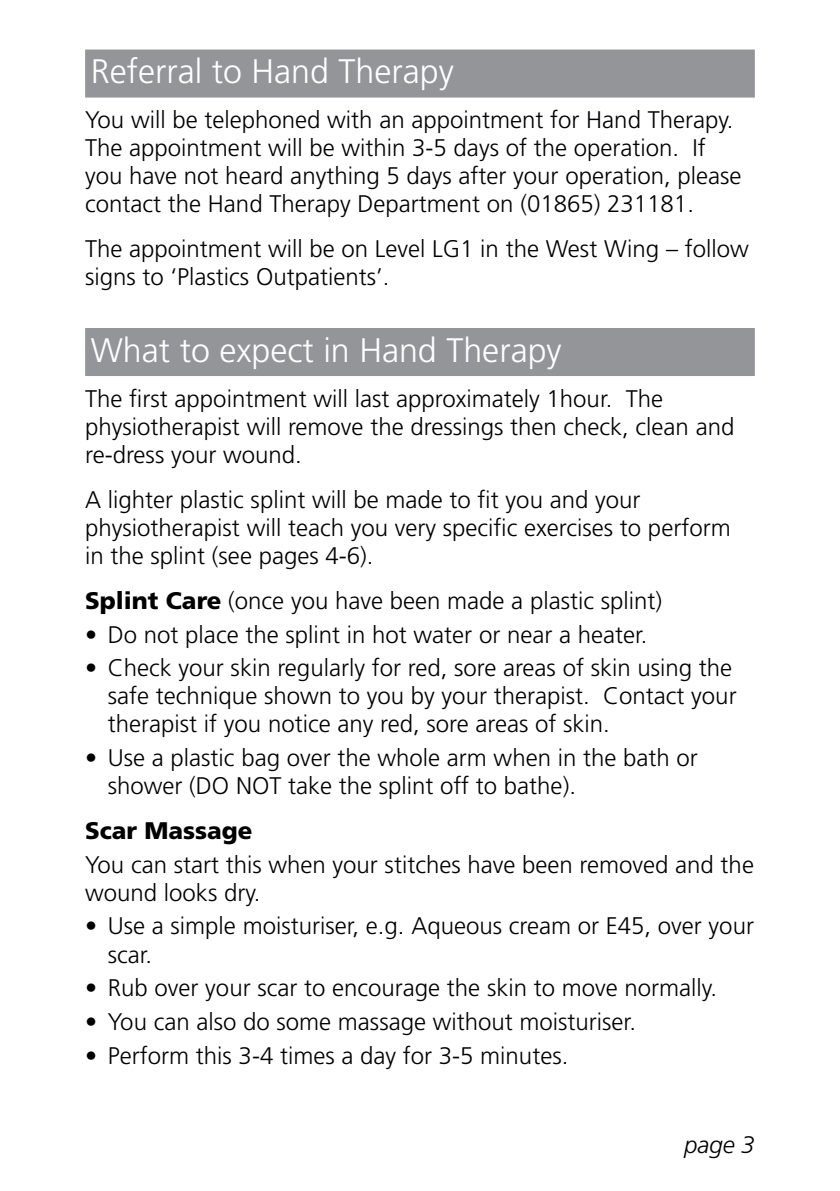
<style>
.page{position:relative;width:840px;height:1191px;background:#fff}
.page>*{position:absolute;margin:0;border:0;box-sizing:border-box;transform-origin:0 0}
.t1{font:300 34px "Frutiger";color:#fff}
.t2{font:300 24px/28px "Frutiger";color:#000}
.t3{font:900 24px "Frutiger";color:#000}
.t4{font:italic 300 24px "Frutiger";color:#000}
.s1{font-weight:900}
</style>
<div class="page">
<div style="left:85px;top:50px;width:669px;height:48px;background:#939598"></div>
<div style="left:85px;top:328px;width:669px;height:48px;background:#939598"></div>
<h1 class="t1" style="left:91px;top:52px;width:364px">Referral to Hand Therapy</h1>
<p class="t2" style="left:85px;top:106px;width:657px">You will be telephoned with an appointment for Hand Therapy.<br>The appointment will be within 3-5 days of the operation. If you have not heard anything 5 days after your operation, please contact the Hand Therapy Department on (01865) 231181.</p>
<p class="t2" style="left:85px;top:235px;width:664px">The appointment will be on Level LG1 in the West Wing – follow signs to ‘Plastics Outpatients’.</p>
<h1 class="t1" style="left:91px;top:331px;width:472px">What to expect in Hand Therapy</h1>
<p class="t2" style="left:85px;top:384px;width:650px">The first appointment will last approximately 1hour. The physiotherapist will remove the dressings then check, clean and re-dress your wound.</p>
<p class="t2" style="left:85px;top:485px;width:646px">A lighter plastic splint will be made to fit you and your physiotherapist will teach you very specific exercises to perform in the splint (see pages 4-6).</p>
<p class="t2" style="left:85px;top:586px;width:578px"><span class="s1">Splint Care</span> (once you have been made a plastic splint)</p>
<p class="t2" style="left:85px;top:620px;width:563px">• Do not place the splint in hot water or near a heater.</p>
<p class="t2" style="left:108px;top:654px;width:630px;text-indent:-23px">• Check your skin regularly for red, sore areas of skin using the safe technique shown to you by your therapist. Contact your therapist if you notice any red, sore areas of skin.</p>
<p class="t2" style="left:108px;top:743px;width:591px;text-indent:-23px">• Use a plastic bag over the whole arm when in the bath or shower (DO NOT take the splint off to bathe).</p>
<p class="t3" style="left:85px;top:816px;width:169px">Scar Massage</p>
<p class="t2" style="left:85px;top:850px;width:670px">You can start this when your stitches have been removed and the wound looks dry.</p>
<p class="t2" style="left:108px;top:912px;width:647px;text-indent:-23px">• Use a simple moisturiser, e.g. Aqueous cream or E45, over your scar.</p>
<p class="t2" style="left:85px;top:973px;width:633px">• Rub over your scar to encourage the skin to move normally.</p>
<p class="t2" style="left:85px;top:1007px;width:552px">• You can also do some massage without moisturiser.</p>
<p class="t2" style="left:85px;top:1041px;width:484px">• Perform this 3-4 times a day for 3-5 minutes.</p>
<p class="t4" style="left:683px;top:1131px;width:72px">page 3</p>
</div>
